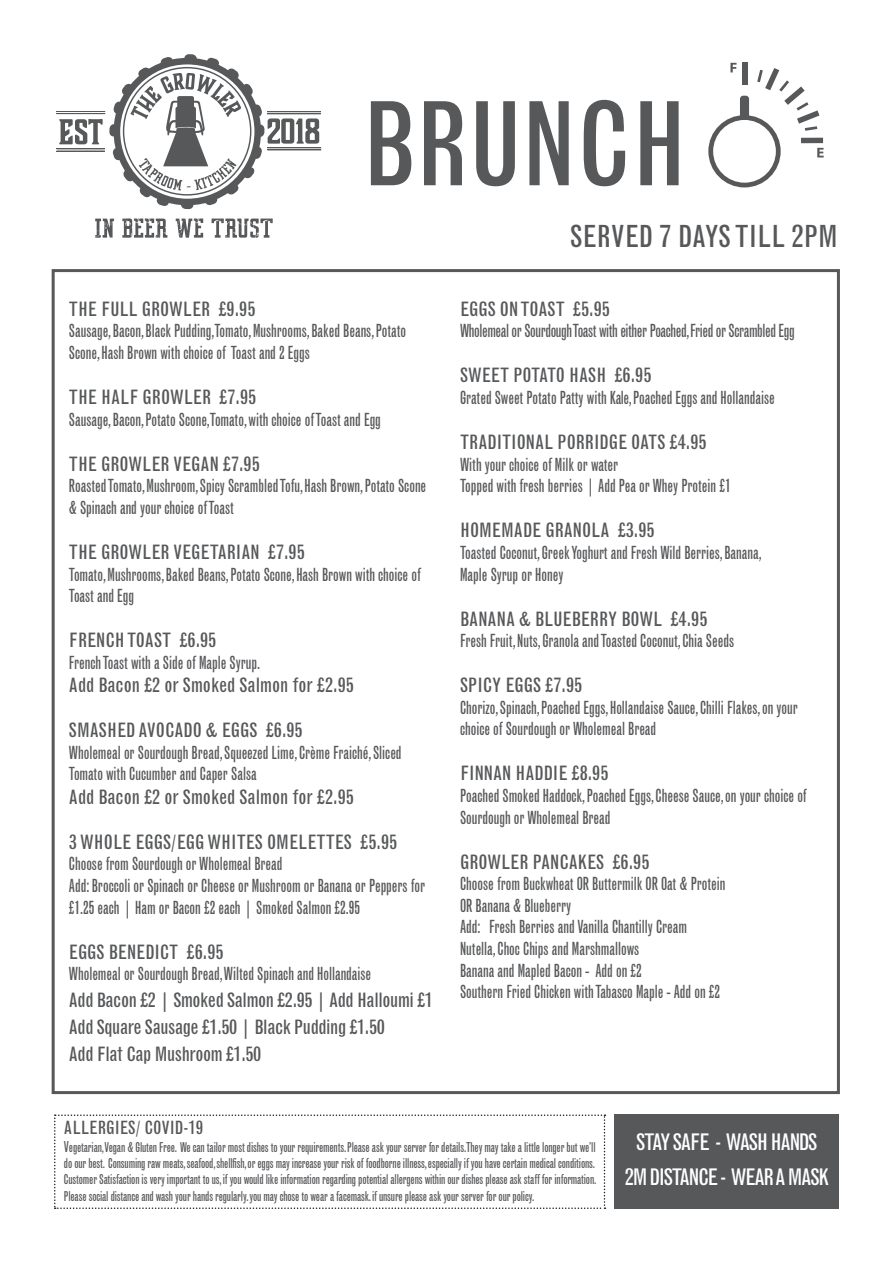
<style>
.page{position:relative;width:893px;height:1263px;background:#fff}
.page>*{position:absolute;margin:0;border:0;box-sizing:border-box;transform-origin:0 0}
.t1{font:condensed 114px "Grotesque MT Std";color:#57585a}
.t2{font:condensed 30px "Grotesque MT Std";color:#57585a}
.t3{font:condensed 22.5px/34.5px "Grotesque MT Std";letter-spacing:-.06em;color:#fff;text-align:center}
.t4{font:condensed 19.5px "Grotesque MT Std";color:#57585a}
.t5{font:condensed 19.5px/27px "Grotesque MT Std";letter-spacing:-.02em;color:#57585a}
.t6{font:18px/21.6px "Grotesque MT Std Extra Cond";color:#57585a}
.t7{font:18px "Grotesque MT Std Extra Cond";letter-spacing:-.02em;color:#57585a}
.t8{font:condensed 18px "Grotesque MT Std";color:#57585a}
.t9{font:13.5px/16.2px "Grotesque MT Std Extra Cond";letter-spacing:-.01em;color:#57585a;text-align:justify}
.s1{font-size:15px}
</style>
<div class="page">
<hr style="left:57px;top:148px;width:48px;height:1px;background:#57585a">
<hr style="left:57px;top:151px;width:48px;height:1px;background:#57585a">
<hr style="left:57px;top:111px;width:48px;height:1px;background:#57585a">
<hr style="left:57px;top:113px;width:48px;height:1px;background:#57585a">
<hr style="left:267px;top:111px;width:54px;height:1px;background:#57585a">
<hr style="left:267px;top:113px;width:54px;height:1px;background:#57585a">
<hr style="left:267px;top:147px;width:54px;height:1px;background:#57585a">
<hr style="left:267px;top:149px;width:54px;height:1px;background:#57585a">
<svg style="left:95px;top:219px;width:19px;height:19px"></svg>
<svg style="left:122px;top:218px;width:45px;height:20px"></svg>
<svg style="left:176px;top:218px;width:27px;height:20px"></svg>
<svg style="left:212px;top:218px;width:61px;height:20px"></svg>
<svg style="left:59px;top:119px;width:44px;height:25px"></svg>
<svg style="left:109px;top:54px;width:210px;height:155px"></svg>
<div style="left:708px;top:115px;width:73px;height:72px;background:#57585a;border-radius:50%"></div>
<div style="left:713px;top:120px;width:63px;height:63px;background:#fff;border-radius:50%"></div>
<div style="left:740px;top:96px;width:9px;height:22px;background:#57585a;border-radius:3px"></div>
<div style="left:742px;top:63px;width:5px;height:22px;background:#57585a"></div>
<svg style="left:757px;top:68px;width:62px;height:63px"></svg>
<div style="left:801px;top:138px;width:22px;height:5px;background:#57585a"></div>
<svg style="left:817px;top:148px;width:7px;height:9px"></svg>
<svg style="left:730px;top:63px;width:6px;height:9px"></svg>
<svg style="left:54px;top:1114px;width:551px;height:95px"></svg>
<div style="left:615px;top:1114px;width:224px;height:95px;background:#57585a"></div>
<h1 class="t1" style="left:362px;top:78px;width:328px">BRUNCH</h1>
<p class="t4" style="left:69px;top:297px;width:188px">THE FULL GROWLER £9.95</p>
<p class="t6" style="left:69px;top:320px;width:339px">Sausage, Bacon, Black Pudding,Tomato, Mushrooms, Baked Beans, Potato<br>Scone, Hash Brown with choice of Toast and 2 Eggs</p>
<p class="t4" style="left:69px;top:386px;width:189px">THE HALF GROWLER £7.95</p>
<p class="t6" style="left:69px;top:409px;width:314px">Sausage, Bacon, Potato Scone,Tomato, with choice of Toast and Egg</p>
<p class="t4" style="left:69px;top:452px;width:193px">THE GROWLER VEGAN £7.95</p>
<p class="t6" style="left:69px;top:475px;width:359px">Roasted Tomato, Mushroom, Spicy Scrambled Tofu, Hash Brown, Potato Scone &amp; Spinach and your choice of Toast</p>
<p class="t4" style="left:69px;top:540px;width:237px">THE GROWLER VEGETARIAN £7.95</p>
<p class="t6" style="left:69px;top:563px;width:353px">Tomato, Mushrooms, Baked Beans, Potato Scone, Hash Brown with choice of<br>Toast and Egg</p>
<p class="t4" style="left:69px;top:629px;width:149px">FRENCH TOAST £6.95</p>
<p class="t6" style="left:69px;top:652px;width:193px">French Toast with a Side of Maple Syrup.</p>
<p class="t4" style="left:69px;top:674px;width:287px">Add Bacon £2 or Smoked Salmon for £2.95</p>
<p class="t4" style="left:69px;top:719px;width:235px">SMASHED AVOCADO &amp; EGGS £6.95</p>
<p class="t6" style="left:69px;top:742px;width:334px">Wholemeal or Sourdough Bread, Squeezed Lime, Crème Fraiché, Sliced<br>Tomato with Cucumber and Caper Salsa</p>
<p class="t4" style="left:69px;top:785px;width:287px">Add Bacon £2 or Smoked Salmon for £2.95</p>
<p class="t4" style="left:69px;top:830px;width:330px">3 WHOLE EGGS/EGG WHITES OMELETTES £5.95</p>
<p class="t6" style="left:69px;top:853px;width:358px">Choose from Sourdough or Wholemeal Bread<br>Add: Broccoli or Spinach or Cheese or Mushroom or Banana or Peppers for £1.25 each | Ham or Bacon £2 each | Smoked Salmon £2.95</p>
<p class="t4" style="left:69px;top:940px;width:156px">EGGS BENEDICT £6.95</p>
<p class="t6" style="left:69px;top:963px;width:304px">Wholemeal or Sourdough Bread, Wilted Spinach and Hollandaise</p>
<p class="t5" style="left:69px;top:987px;width:366px">Add Bacon £2 | Smoked Salmon £2.95 | Add Halloumi £1<br>Add Square Sausage £1.50 | Black Pudding £1.50<br>Add Flat Cap Mushroom £1.50</p>
<h2 class="t2" style="left:570px;top:219px;width:269px">SERVED 7 DAYS TILL 2PM</h2>
<p class="t4" style="left:460px;top:297px;width:151px">EGGS ON TOAST £5.95</p>
<p class="t7" style="left:460px;top:320px;width:336px">Wholemeal or Sourdough Toast with either Poached,Fried or Scrambled Egg</p>
<p class="t4" style="left:460px;top:364px;width:193px">SWEET POTATO HASH £6.95</p>
<p class="t6" style="left:460px;top:387px;width:316px">Grated Sweet Potato Patty with Kale, Poached Eggs and Hollandaise</p>
<p class="t4" style="left:460px;top:431px;width:248px">TRADITIONAL PORRIDGE OATS £4.95</p>
<p class="t6" style="left:460px;top:454px;width:272px">With your choice of Milk or water<br>Topped with fresh berries | Add Pea or Whey Protein £1</p>
<p class="t4" style="left:460px;top:519px;width:196px">HOMEMADE GRANOLA £3.95</p>
<p class="t6" style="left:460px;top:542px;width:303px">Toasted Coconut, Greek Yoghurt and Fresh Wild Berries, Banana,<br>Maple Syrup or Honey</p>
<p class="t4" style="left:460px;top:607px;width:249px">BANANA &amp; BLUEBERRY BOWL £4.95</p>
<p class="t6" style="left:460px;top:630px;width:276px">Fresh Fruit, Nuts, Granola and Toasted Coconut, Chia Seeds</p>
<p class="t4" style="left:460px;top:674px;width:124px">SPICY EGGS £7.95</p>
<p class="t6" style="left:460px;top:697px;width:339px">Chorizo, Spinach, Poached Eggs, Hollandaise Sauce, Chilli Flakes, on your choice of Sourdough or Wholemeal Bread</p>
<p class="t4" style="left:460px;top:762px;width:150px">FINNAN HADDIE £8.95</p>
<p class="t6" style="left:460px;top:785px;width:348px">Poached Smoked Haddock, Poached Eggs, Cheese Sauce, on your choice of<br>Sourdough or Wholemeal Bread</p>
<p class="t4" style="left:460px;top:850px;width:191px">GROWLER PANCAKES £6.95</p>
<p class="t6" style="left:460px;top:873px;width:267px">Choose from Buckwheat OR Buttermilk OR Oat &amp; Protein OR Banana &amp; Blueberry<br>Add: Fresh Berries and Vanilla Chantilly Cream Nutella, Choc Chips and Marshmallows<br>Banana and Mapled Bacon - Add on £2<br>Southern Fried Chicken with Tabasco Maple - Add on £2</p>
<p class="t8" style="left:64px;top:1117px;width:141px">ALLERGIES/ COVID-19</p>
<p class="t9" style="left:64px;top:1139px;width:534px"><span class="s1">V</span>egetarian,Vegan &amp; Gluten Free. We can tailor most dishes to your requirements. Please ask your server for details.They may take a little longer but we’ll do our best. Consuming raw meats, seafood, shellfish, or eggs may increase your risk of foodborne illness, especially if you have certain medical conditions.<br>Customer Satisfaction is very important to us, if you would like information regarding potential allergens within our dishes please ask staff for information.<br>Please social distance and wash your hands regularly. you may chose to wear a facemask. if unsure please ask your server for our policy.</p>
<p class="t3" style="left:625px;top:1125px;width:206px">STAY SAFE - WASH HANDS<br>2M DISTANCE - WEAR A MASK</p>
</div>
